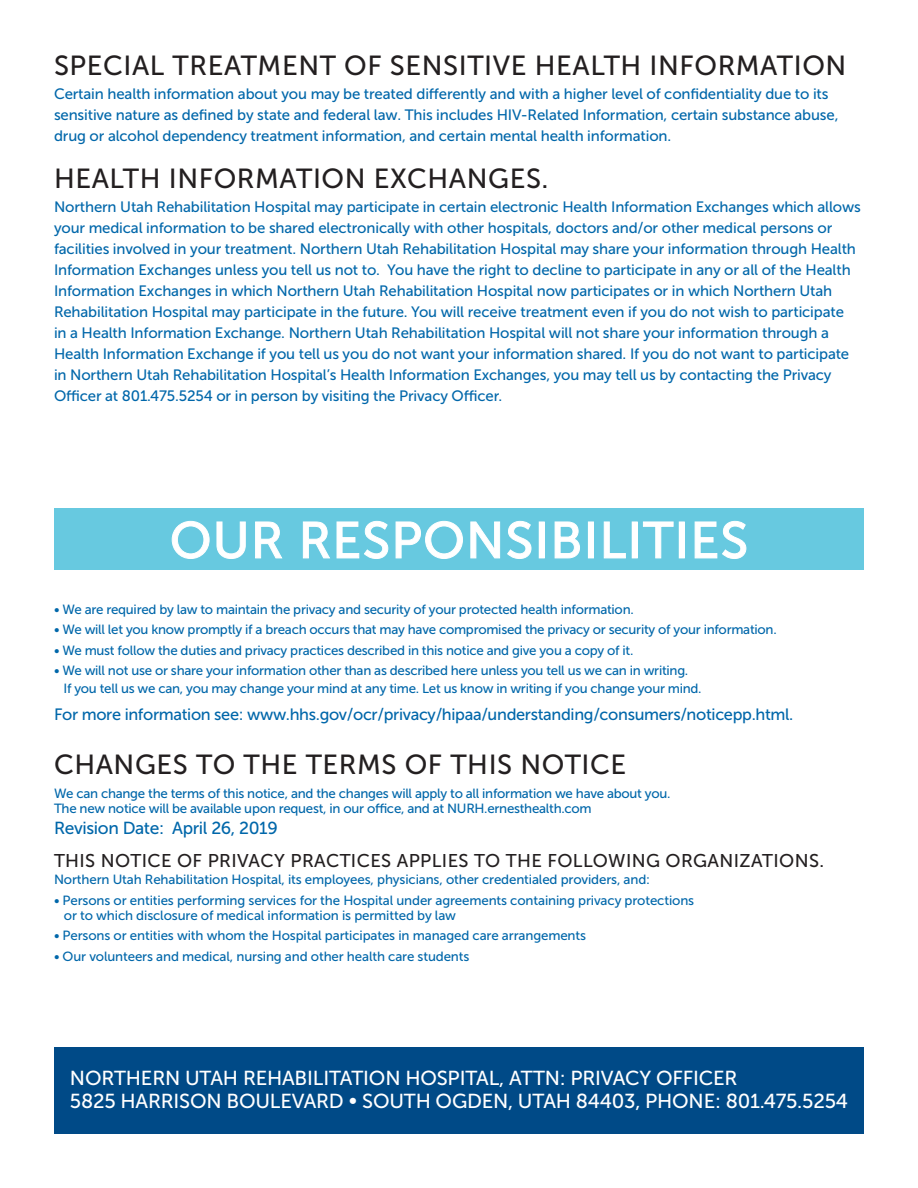
<style>
.page{position:relative;width:918px;height:1188px;background:#fff}
.page>*{position:absolute;margin:0;border:0;box-sizing:border-box;transform-origin:0 0}
.t1{font:51px "Museo Sans 500";letter-spacing:.02em;color:#fff}
.t2{font:27.6px "Museo Sans 500";letter-spacing:.02em;color:#231f20}
.t3{font:20.25px "Museo Sans 500";letter-spacing:-.01em;color:#fff}
.t4{font:18.45px "Museo Sans 500";letter-spacing:.02em;color:#231f20}
.t5{font:17.4px "Museo Sans 500";letter-spacing:-.02em;color:#0067aa}
.t6{font:16.35px "Museo Sans 500";letter-spacing:-.02em;color:#0067aa}
.t7{font:15px/21px "Museo Sans 500";letter-spacing:-.01em;color:#0067aa}
.t8{font:13.35px/15.3px "Museo Sans 500";letter-spacing:-.02em;color:#0067aa}
</style>
<div class="page">
<div style="left:54px;top:1047px;width:810px;height:87px;background:#004a87"></div>
<div style="left:54px;top:508px;width:810px;height:62px;background:#67c9e0"></div>
<svg style="left:172px;top:521px;width:38px;height:38px"></svg>
<svg style="left:216px;top:521px;width:30px;height:38px"></svg>
<svg style="left:255px;top:521px;width:27px;height:37px"></svg>
<svg style="left:303px;top:521px;width:27px;height:37px"></svg>
<svg style="left:336px;top:521px;width:52px;height:38px"></svg>
<svg style="left:396px;top:521px;width:67px;height:38px"></svg>
<svg style="left:470px;top:521px;width:30px;height:38px"></svg>
<svg style="left:507px;top:521px;width:25px;height:38px"></svg>
<div style="left:539px;top:522px;width:6px;height:36px;border:1px solid #fff"></div>
<svg style="left:555px;top:521px;width:25px;height:37px"></svg>
<div style="left:588px;top:522px;width:6px;height:36px;border:1px solid #fff"></div>
<svg style="left:604px;top:521px;width:22px;height:37px"></svg>
<div style="left:632px;top:522px;width:6px;height:36px;border:1px solid #fff"></div>
<svg style="left:643px;top:521px;width:31px;height:37px"></svg>
<div style="left:679px;top:522px;width:6px;height:36px;border:1px solid #fff"></div>
<svg style="left:695px;top:521px;width:51px;height:38px"></svg>
<p class="t2" style="left:54px;top:50px;width:794px">SPECIAL TREATMENT OF SENSITIVE HEALTH INFORMATION</p>
<p class="t7" style="left:54px;top:83px;width:786px">Certain health information about you may be treated differently and with a higher level of confidentiality due to its sensitive nature as defined by state and federal law. This includes HIV-Related Information, certain substance abuse, drug or alcohol dependency treatment information, and certain mental health information.</p>
<p class="t2" style="left:54px;top:163px;width:496px">HEALTH INFORMATION EXCHANGES.</p>
<p class="t7" style="left:54px;top:196px;width:808px">Northern Utah Rehabilitation Hospital may participate in certain electronic Health Information Exchanges which allows your medical information to be shared electronically with other hospitals, doctors and/or other medical persons or facilities involved in your treatment. Northern Utah Rehabilitation Hospital may share your information through Health Information Exchanges unless you tell us not to. You have the right to decline to participate in any or all of the Health Information Exchanges in which Northern Utah Rehabilitation Hospital now participates or in which Northern Utah Rehabilitation Hospital may participate in the future. You will receive treatment even if you do not wish to participate<br>in a Health Information Exchange. Northern Utah Rehabilitation Hospital will not share your information through a Health Information Exchange if you tell us you do not want your information shared. If you do not want to participate in Northern Utah Rehabilitation Hospital’s Health Information Exchanges, you may tell us by contacting the Privacy Officer at 801.475.5254 or in person by visiting the Privacy Officer.</p>
<p class="t1" style="left:170px;top:512px;width:580px">OUR RESPONSIBILITIES</p>
<p class="t8" style="left:54px;top:602px;width:581px">• We are required by law to maintain the privacy and security of your protected health information.</p>
<p class="t8" style="left:54px;top:622px;width:724px">• We will let you know promptly if a breach occurs that may have compromised the privacy or security of your information.</p>
<p class="t8" style="left:54px;top:643px;width:581px">• We must follow the duties and privacy practices described in this notice and give you a copy of it.</p>
<p class="t8" style="left:63px;top:662px;width:640px;line-height:17.4px;text-indent:-9px">• We will not use or share your information other than as described here unless you tell us we can in writing.<br>If you tell us we can, you may change your mind at any time. Let us know in writing if you change your mind.</p>
<p class="t6" style="left:54px;top:706px;width:741px">For more information see: www.hhs.gov/ocr/privacy/hipaa/understanding/consumers/noticepp.html.</p>
<p class="t2" style="left:54px;top:749px;width:574px">CHANGES TO THE TERMS OF THIS NOTICE</p>
<p class="t8" style="left:54px;top:786px;width:618px">We can change the terms of this notice, and the changes will apply to all information we have about you.<br>The new notice will be available upon request, in our office, and at NURH.ernesthealth.com</p>
<p class="t5" style="left:54px;top:818px;width:225px">Revision Date: April 26, 2019</p>
<p class="t4" style="left:54px;top:850px;width:772px">THIS NOTICE OF PRIVACY PRACTICES APPLIES TO THE FOLLOWING ORGANIZATIONS.</p>
<p class="t8" style="left:54px;top:872px;width:598px">Northern Utah Rehabilitation Hospital, its employees, physicians, other credentialed providers, and:</p>
<p class="t8" style="left:64px;top:892px;width:632px;text-indent:-10px">• Persons or entities performing services for the Hospital under agreements containing privacy protections or to which disclosure of medical information is permitted by law</p>
<p class="t8" style="left:54px;top:928px;width:534px">• Persons or entities with whom the Hospital participates in managed care arrangements</p>
<p class="t8" style="left:54px;top:949px;width:417px">• Our volunteers and medical, nursing and other health care students</p>
<p class="t3" style="left:70px;top:1067px;width:669px">NORTHERN UTAH REHABILITATION HOSPITAL, ATTN: PRIVACY OFFICER</p>
<p class="t3" style="left:70px;top:1090px;width:780px">5825 HARRISON BOULEVARD • SOUTH OGDEN, UTAH 84403, PHONE: 801.475.5254</p>
</div>
